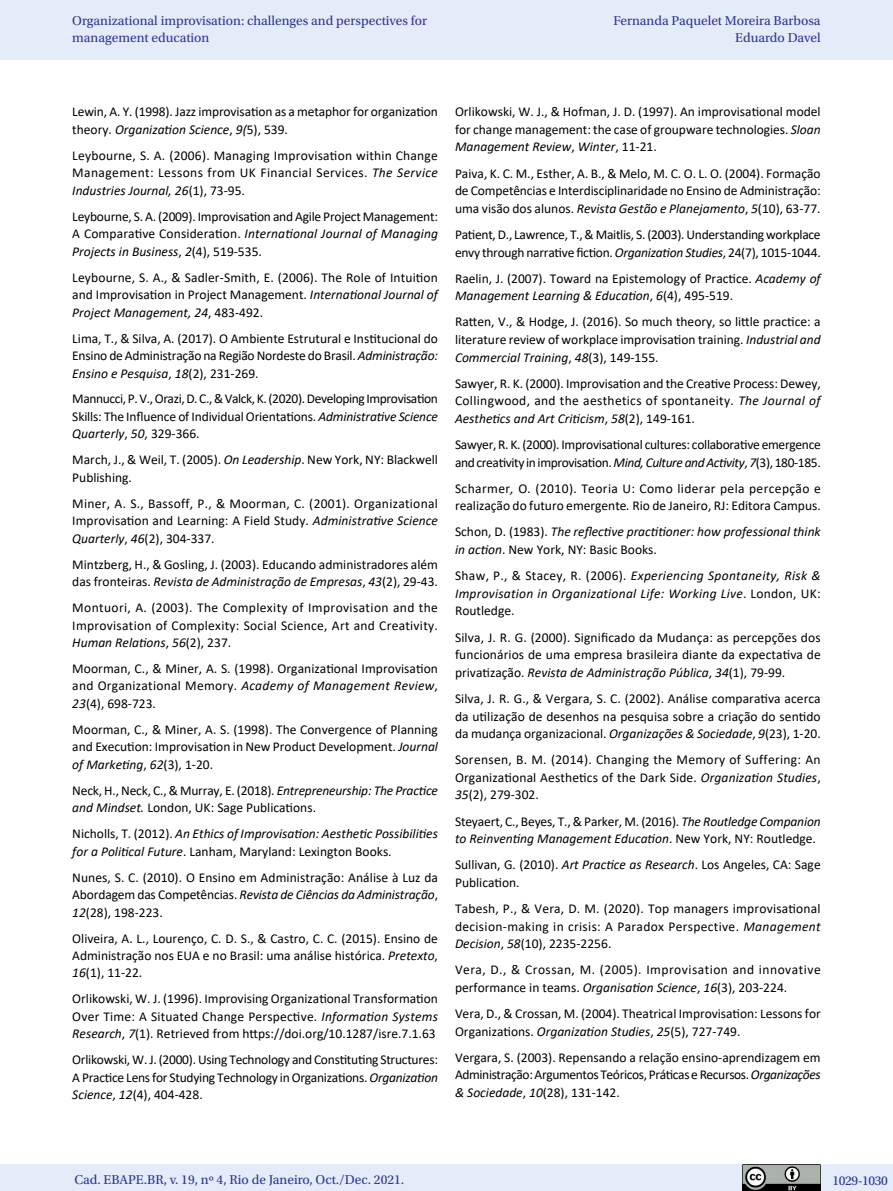
<style>
.page{position:relative;width:893px;height:1191px;background:#fff}
.page>*{position:absolute;margin:0;border:0;box-sizing:border-box;transform-origin:0 0}
.t1{font:13.5px/17.4px "Calibri";color:#000;text-align:justify}
.t2{font:italic 13.5px/17.5px "Calibri";color:#000}
.t3{font:13.5px/16.5px "Utopia Std";color:#2d3494}
.t4{font:13.5px/17.5px "Calibri";letter-spacing:-.025em;color:#000}
.t5{font:13.5px/17.5px "Calibri";letter-spacing:-.02em;color:#000}
.t6{font:13.5px/17.5px "Calibri";letter-spacing:.035em;color:#000}
.t7{font:13.5px "Utopia Std";letter-spacing:-.035em;color:#2d3494}
.s1{font-style:italic}
.s2{font-style:normal}
</style>
<div class="page">
<div style="left:0;top:0;width:893px;height:60px;background:#e3ecf8"></div>
<div style="left:0;top:1164px;width:893px;height:27px;background:#e3ecf8"></div>
<img style="left:743px;top:1164px;width:78px;height:27px">
<p class="t3" style="left:72px;top:13px;width:356px">Organizational improvisation: challenges and perspectives for management education</p>
<p class="t3" style="left:613px;top:13px;width:209px;text-align:right">Fernanda Paquelet Moreira Barbosa<br>Eduardo Davel</p>
<p class="t1" style="left:72px;top:103px;width:367px">Lewin, A. Y. (1998). Jazz improvisation as a metaphor for organization theory. <span class="s1">Organization Science</span>, <span class="s1">9(</span>5), 539.</p>
<p class="t1" style="left:72px;top:146px;width:367px">Leybourne, S. A. (2006). Managing Improvisation within Change Management: Lessons from UK Financial Services. <span class="s1">The Service Industries Journal, 26</span>(1), 73-95.</p>
<p class="t1" style="left:72px;top:207px;width:367px">Leybourne, S. A. (2009). Improvisation and Agile Project Management:<br>A Comparative Consideration. <span class="s1">International Journal of Managing Projects in Business</span>, <span class="s1">2</span>(4), 519-535.</p>
<p class="t1" style="left:72px;top:268px;width:367px">Leybourne, S. A., &amp; Sadler-Smith, E. (2006). The Role of Intuition and Improvisation in Project Management. <span class="s1">International Journal of Project Management, 24</span>, 483-492.</p>
<p class="t1" style="left:72px;top:329px;width:367px">Lima, T., &amp; Silva, A. (2017). O Ambiente Estrutural e Institucional do Ensino de Administração na Região Nordeste do Brasil. <span class="s1">Administração:<br>Ensino e Pesquisa</span>, <span class="s1">18</span>(2), 231-269.</p>
<p class="t1" style="left:72px;top:390px;width:367px">Mannucci, P. V., Orazi, D. C., &amp; Valck, K. (2020). Developing Improvisation Skills: The Influence of Individual Orientations. <span class="s1">Administrative Science Quarterly</span>, <span class="s1">50</span>, 329-366.</p>
<p class="t1" style="left:72px;top:451px;width:367px">March, J., &amp; Weil, T. (2005). <span class="s1">On Leadership</span>. New York, NY: Blackwell<br>Publishing.</p>
<p class="t1" style="left:72px;top:494px;width:367px">Miner, A. S., Bassoff, P., &amp; Moorman, C. (2001). Organizational Improvisation and Learning: A Field Study. <span class="s1">Administrative Science Quarterly</span>, <span class="s1">46</span>(2), 304-337.</p>
<p class="t1" style="left:72px;top:555px;width:367px">Mintzberg, H., &amp; Gosling, J. (2003). Educando administradores além das fronteiras. <span class="s1">Revista de Administração de Empresas</span>, <span class="s1">43</span>(2), 29-43.</p>
<p class="t1" style="left:72px;top:598px;width:367px">Montuori, A. (2003). The Complexity of Improvisation and the Improvisation of Complexity: Social Science, Art and Creativity.<br><span class="s1">Human Relations</span>, <span class="s1">56</span>(2), 237.</p>
<p class="t1" style="left:72px;top:659px;width:367px">Moorman, C., &amp; Miner, A. S. (1998). Organizational Improvisation and Organizational Memory. <span class="s1">Academy of Management Review</span>, <span class="s1">23</span>(4), 698-723.</p>
<p class="t1" style="left:72px;top:720px;width:367px">Moorman, C., &amp; Miner, A. S. (1998). The Convergence of Planning and Execution: Improvisation in New Product Development. <span class="s1">Journal of Marketing</span>, <span class="s1">62</span>(3), 1-20.</p>
<p class="t1" style="left:72px;top:781px;width:367px">Neck, H., Neck, C., &amp; Murray, E. (2018). <span class="s1">Entrepreneurship: The Practice and Mindset.</span> London, UK: Sage Publications.</p>
<p class="t2" style="left:72px;top:824px;width:367px"><span class="s2">Nicholls, T. (2012).</span> An Ethics of Improvisation: Aesthetic Possibilities for a Political Future<span class="s2">. Lanham, Maryland: Lexington Books.</span></p>
<p class="t1" style="left:72px;top:868px;width:367px">Nunes, S. C. (2010). O Ensino em Administração: Análise à Luz da Abordagem das Competências. <span class="s1">Revista de Ciências da Administração</span>, <span class="s1">12</span>(28), 198-223.</p>
<p class="t1" style="left:72px;top:929px;width:367px">Oliveira, A. L., Lourenço, C. D. S., &amp; Castro, C. C. (2015). Ensino de Administração nos EUA e no Brasil: uma análise histórica. <span class="s1">Pretexto</span>, <span class="s1">16</span>(1), 11-22.</p>
<p class="t1" style="left:72px;top:990px;width:367px">Orlikowski, W. J. (1996). Improvising Organizational Transformation Over Time: A Situated Change Perspective. <span class="s1">Information Systems Research</span>, <span class="s1">7</span>(1). Retrieved from https://doi.org/10.1287/isre.7.1.63</p>
<p class="t1" style="left:72px;top:1050px;width:367px">Orlikowski, W. J. (2000). Using Technology and Constituting Structures:<br>A Practice Lens for Studying Technology in Organizations. <span class="s1">Organization Science</span>, <span class="s1">12</span>(4), 404-428.</p>
<p class="t1" style="left:455px;top:103px;width:367px">Orlikowski, W. J., &amp; Hofman, J. D. (1997). An improvisational model for change management: the case of groupware technologies. <span class="s1">Sloan Management Review</span>, <span class="s1">Winter</span>, 11-21.</p>
<p class="t1" style="left:455px;top:164px;width:367px">Paiva, K. C. M., Esther, A. B., &amp; Melo, M. C. O. L. O. (2004). Formação de Competências e Interdisciplinaridade no Ensino de Administração: uma visão dos alunos. <span class="s1">Revista Gestão e Planejamento</span>, <span class="s1">5</span>(10), 63-77.</p>
<p class="t5" style="left:455px;top:225px;width:367px">Patient, D., Lawrence, T., &amp; Maitlis, S. (2003). Understanding workplace envy through narrative fiction. <span class="s1">Organization Studies</span>, 24(7), 1015-1044.</p>
<p class="t1" style="left:455px;top:269px;width:367px">Raelin, J. (2007). Toward na Epistemology of Practice. <span class="s1">Academy of<br>Management Learning &amp; Education</span>, <span class="s1">6</span>(4), 495-519.</p>
<p class="t1" style="left:455px;top:313px;width:367px">Ratten, V., &amp; Hodge, J. (2016). So much theory, so little practice: a literature review of workplace improvisation training. <span class="s1">Industrial and Commercial Training</span>, <span class="s1">48</span>(3), 149-155.</p>
<p class="t1" style="left:455px;top:374px;width:367px">Sawyer, R. K. (2000). Improvisation and the Creative Process: Dewey, Collingwood, and the aesthetics of spontaneity. <span class="s1">The Journal of Aesthetics and Art Criticism</span>, <span class="s1">58</span>(2), 149-161.</p>
<p class="t4" style="left:455px;top:435px;width:367px">Sawyer, R. K. (2000). Improvisational cultures: collaborative emergence and creativity in improvisation. <span class="s1">Mind, Culture and Activity</span>, <span class="s1">7</span>(3), 180-185.</p>
<p class="t1" style="left:455px;top:479px;width:367px">Scharmer<span class="s1">,</span> O<span class="s1">.</span> (2010). Teoria U: Como liderar pela percepção e realização do futuro emergente<span class="s1">.</span> Rio de Janeiro, RJ: Editora Campus.</p>
<p class="t2" style="left:455px;top:522px;width:367px"><span class="s2">Schon, D. (1983).</span> The reflective practitioner: how professional think in action<span class="s2">. New York, NY: Basic Books.</span></p>
<p class="t2" style="left:455px;top:566px;width:367px;text-align:justify"><span class="s2">Shaw, P., &amp; Stacey, R. (2006).</span> Experiencing Spontaneity, Risk &amp; Improvisation in Organizational Life: Working Live<span class="s2">. London, UK:<br>Routledge.</span></p>
<p class="t1" style="left:455px;top:628px;width:367px">Silva, J. R. G. (2000). Significado da Mudança: as percepções dos funcionários de uma empresa brasileira diante da expectativa de privatização. <span class="s1">Revista de Administração Pública</span>, <span class="s1">34</span>(1), 79-99.</p>
<p class="t1" style="left:455px;top:689px;width:367px">Silva, J. R. G., &amp; Vergara, S. C. (2002). Análise comparativa acerca da utilização de desenhos na pesquisa sobre a criação do sentido da mudança organizacional. <span class="s1">Organizações &amp; Sociedade</span>, <span class="s1">9</span>(23), 1-20.</p>
<p class="t1" style="left:455px;top:750px;width:367px">Sorensen, B. M. (2014). Changing the Memory of Suffering: An Organizational Aesthetics of the Dark Side. <span class="s1">Organization Studies</span>, <span class="s1">35</span>(2), 279-302.</p>
<p class="t1" style="left:455px;top:812px;width:367px">Steyaert, C., Beyes, T., &amp; Parker, M. (2016). <span class="s1">The Routledge Companion to Reinventing Management Education</span>. New York, NY: Routledge.</p>
<p class="t1" style="left:455px;top:855px;width:367px">Sullivan, G. (2010). <span class="s1">Art Practice as Research</span>. Los Angeles, CA: Sage<br>Publication.</p>
<p class="t1" style="left:455px;top:899px;width:367px">Tabesh, P., &amp; Vera, D. M. (2020). Top managers improvisational decision-making in crisis: A Paradox Perspective. <span class="s1">Management Decision</span>, <span class="s1">58</span>(10), 2235-2256.</p>
<p class="t6" style="left:455px;top:960px;width:367px">Vera, D., &amp; Crossan, M. (2005). Improvisation and innovative performance in teams. <span class="s1">Organisation Science</span>, <span class="s1">16</span>(3), 203-224.</p>
<p class="t1" style="left:455px;top:1004px;width:367px">Vera, D., &amp; Crossan, M. (2004). Theatrical Improvisation: Lessons for<br>Organizations. <span class="s1">Organization Studies</span>, <span class="s1">25</span>(5), 727-749.</p>
<p class="t1" style="left:455px;top:1048px;width:367px">Vergara, S. (2003). Repensando a relação ensino-aprendizagem em Administração: Argumentos Teóricos, Práticas e Recursos. <span class="s1">Organizações &amp; Sociedade</span>, <span class="s1">10</span>(28), 131-142.</p>
<p class="t3" style="left:74px;top:1171px;width:332px">Cad. EBAPE.BR, v. 19, nº 4, Rio de Janeiro, Oct./Dec. 2021.</p>
<p class="t7" style="left:832px;top:1173px;width:57px">1029-1030</p>
</div>
